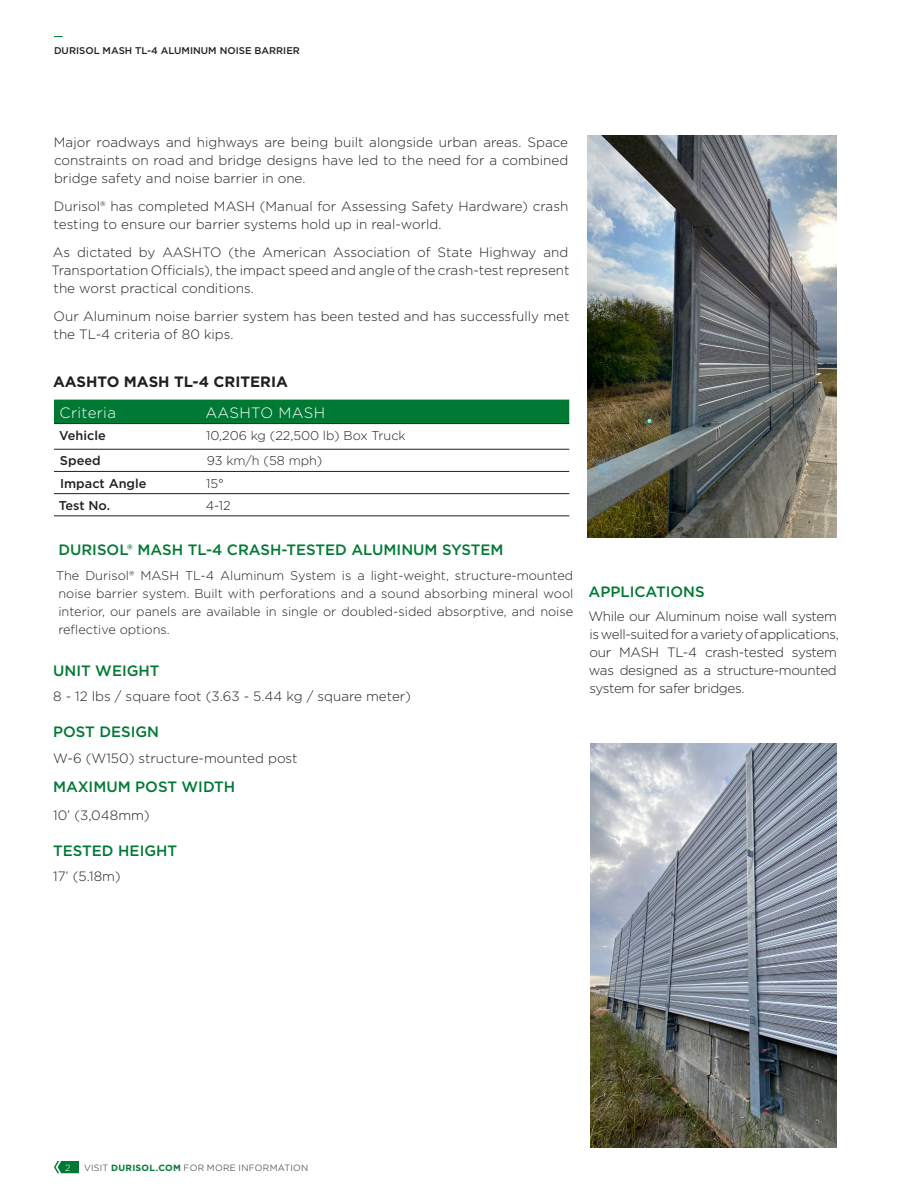
<style>
.page{position:relative;width:918px;height:1188px;background:#fff}
.page>*{position:absolute;margin:0;border:0;box-sizing:border-box;transform-origin:0 0}
.Head{font:500 15px "Gotham";color:#007934}
.Head-2{font:700 15px "Gotham";color:#231f20}
.Table_title{font:300 15px "Gotham";letter-spacing:.025em;color:#fff}
.Body{font:500 15px "Gotham";color:#007934}
.Body-2{font:300 13.5px/18px "Gotham";color:#231f20;text-align:justify}
.Body___Bullet{font:300 13.5px/18px "Gotham";letter-spacing:-.025em;color:#231f20}
.Body-3{font:300 12.75px/18px "Gotham";color:#231f20;text-align:justify}
.Body-4{font:500 12.75px "Gotham";color:#231f20}
.t1{font:500 9.75px "Gotham";color:#231f20}
.t2{font:300 9px "Gotham";letter-spacing:.035em;color:#231f20}
.t3{font:300 9px "Gotham";color:#fff}
.s1{font-weight:700;color:#007934}
</style>
<div class="page">
<svg style="left:54px;top:1161px;width:25px;height:12px"></svg>
<div style="left:54px;top:400px;width:515px;height:23px;background:#007934"></div>
<svg style="left:54px;top:424px;width:515px;height:92px"></svg>
<hr style="left:54px;top:423px;width:147px;height:1px;background:#112530">
<hr style="left:201px;top:423px;width:368px;height:1px;background:#112530">
<hr style="left:54px;top:449px;width:147px;height:1px;background:#112530">
<hr style="left:201px;top:449px;width:368px;height:1px;background:#112530">
<hr style="left:54px;top:471px;width:147px;height:1px;background:#112530">
<hr style="left:201px;top:471px;width:368px;height:1px;background:#112530">
<hr style="left:54px;top:493px;width:147px;height:1px;background:#112530">
<hr style="left:201px;top:493px;width:368px;height:1px;background:#112530">
<hr style="left:54px;top:516px;width:147px;height:1px;background:#112530">
<hr style="left:201px;top:516px;width:368px;height:1px;background:#112530">
<img style="left:587px;top:135px;width:250px;height:403px">
<img style="left:590px;top:744px;width:247px;height:403px">
<p class="t1" style="left:54px;top:45px;width:247px">DURISOL MASH TL-4 ALUMINUM NOISE BARRIER</p>
<p class="Body-2" style="left:54px;top:133px;width:516px">Major roadways and highways are being built alongside urban areas. Space constraints on road and bridge designs have led to the need for a combined bridge safety and noise barrier in one.</p>
<p class="Body-2" style="left:54px;top:197px;width:516px">Durisol® has completed MASH (Manual for Assessing Safety Hardware) crash testing to ensure our barrier systems hold up in real-world.</p>
<p class="Body-2" style="left:51px;top:243px;width:520px">As dictated by AASHTO (the American Association of State Highway and Transportation Officials), the impact speed and angle of the crash-test represent the worst practical conditions.</p>
<p class="Body-2" style="left:54px;top:306px;width:517px">Our Aluminum noise barrier system has been tested and has successfully met the TL-4 criteria of 80 kips.</p>
<p class="Head-2" style="left:53px;top:372px;width:236px">AASHTO MASH TL-4 CRITERIA</p>
<p class="Table_title" style="left:60px;top:403px;width:58px">Criteria</p>
<p class="Table_title" style="left:206px;top:403px;width:121px">AASHTO MASH</p>
<p class="Body-4" style="left:59px;top:427px;width:48px">Vehicle</p>
<p class="Body-3" style="left:206px;top:426px;width:201px">10,206 kg (22,500 lb) Box Truck</p>
<p class="Body-4" style="left:60px;top:453px;width:42px">Speed</p>
<p class="Body-3" style="left:207px;top:452px;width:117px">93 km/h (58 mph)</p>
<p class="Body-4" style="left:60px;top:475px;width:88px">Impact Angle</p>
<p class="Body-3" style="left:206px;top:474px;width:19px">15°</p>
<p class="Body-4" style="left:59px;top:497px;width:53px">Test No.</p>
<p class="Body-3" style="left:206px;top:496px;width:27px">4-12</p>
<p class="Head" style="left:58px;top:540px;width:447px">DURISOL® MASH TL-4 CRASH-TESTED ALUMINUM SYSTEM</p>
<p class="Body-3" style="left:56px;top:566px;width:519px">The Durisol® MASH TL-4 Aluminum System is a light-weight, structure-mounted noise barrier system. Built with perforations and a sound absorbing mineral wool interior, our panels are available in single or doubled-sided absorptive, and noise reflective options.</p>
<p class="Head" style="left:53px;top:661px;width:108px">UNIT WEIGHT</p>
<p class="Body-2" style="left:53px;top:687px;width:359px">8 - 12 lbs / square foot (3.63 - 5.44 kg / square meter)</p>
<p class="Head" style="left:53px;top:722px;width:108px">POST DESIGN</p>
<p class="Body-2" style="left:53px;top:749px;width:246px">W-6 (W150) structure-mounted post</p>
<p class="Body" style="left:53px;top:777px;width:184px">MAXIMUM POST WIDTH</p>
<p class="Body-2" style="left:53px;top:806px;width:98px">10’ (3,048mm)</p>
<p class="Head" style="left:53px;top:841px;width:126px">TESTED HEIGHT</p>
<p class="Body-2" style="left:53px;top:867px;width:69px">17’ (5.18m)</p>
<p class="Head" style="left:589px;top:582px;width:118px">APPLICATIONS</p>
<p class="Body___Bullet" style="left:588px;top:607px;width:252px">While our Aluminum noise wall system is well-suited for a variety of applications, our MASH TL-4 crash-tested system was designed as a structure-mounted system for safer bridges.</p>
<p class="t3" style="left:65px;top:1162px;width:7px">2</p>
<p class="t2" style="left:84px;top:1162px;width:226px">VISIT <span class="s1">DURISOL.COM</span> FOR MORE INFORMATION</p>
</div>
